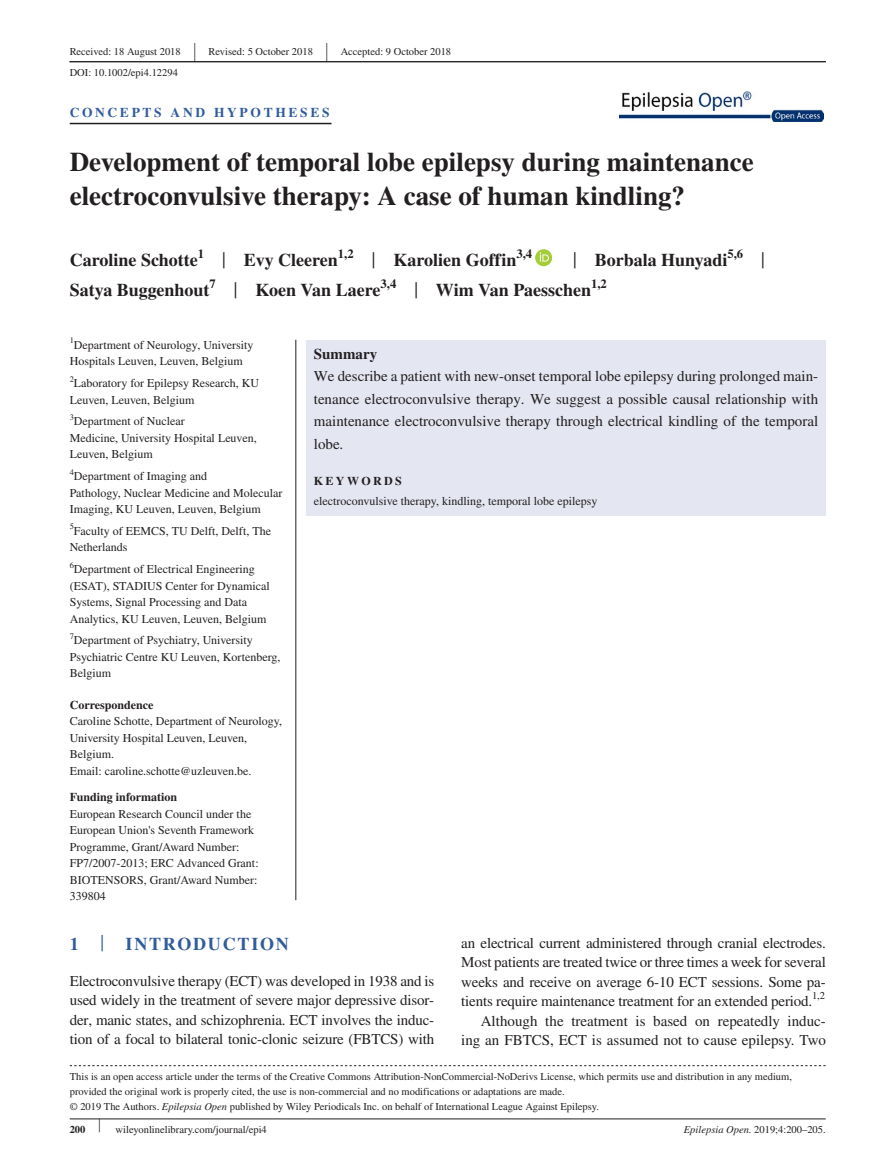
<style>
.page{position:relative;width:893px;height:1174px;background:#fff}
.page>*{position:absolute;margin:0;border:0;box-sizing:border-box;transform-origin:0 0}
.t1{font:700 27px/34.5px "STIX";color:#231f20}
.t2{font:26.55px "STIX";color:#231f20;scale:.4 1}
.t3{font:700 18px "STIX";color:#231f20}
.t4{font:700 18px "STIX";letter-spacing:.1em;color:#315c9c}
.t5{font:15px/19.5px "STIX";color:#231f20;text-align:justify}
.t6{font:700 15px "STIX";color:#231f20}
.t7{font:700 13.5px "STIX";letter-spacing:.2em;color:#315c9c}
.t8{font:700 12.6px "STIX";color:#231f20}
.t9{font:12px/16.5px "STIX";color:#231f20}
.t10{font:700 12px "STIX";color:#231f20}
.t11{font:700 12px "STIX";letter-spacing:.2em;color:#231f20}
.t12{font:10.5px/15px "STIX";color:#231f20}
.t13{font:8.4px "STIX";color:#231f20}
.s1{font-weight:400;font-size:23.4px}
.s2{font-weight:400;font-size:23.7px}
.s3{font-style:italic}
.s4{font-weight:700}
.s5{font-size:19.5px}
</style>
<div class="page">
<hr style="left:70px;top:1118px;width:756px;height:1px;background:#231f20">
<img style="left:619px;top:91px;width:204px;height:30px">
<hr style="left:69px;top:61px;width:757px;height:1px;background:#231f20">
<hr style="left:70px;top:123px;width:261px;height:1px;background:#231f20">
<svg style="left:535px;top:249px;width:17px;height:17px"></svg>
<svg style="left:540px;top:252px;width:9px;height:9px"></svg>
<svg style="left:70px;top:1065px;width:756px;height:1px"></svg>
<div style="left:306px;top:340px;width:520px;height:175px;background:#e4e6f1"></div>
<hr style="left:295px;top:340px;width:1px;height:560px;background:#231f20">
<p class="t12" style="left:70px;top:44px;width:113px">Received: 18 August 2018</p>
<h2 class="t2" style="left:194px;top:34px;width:7px">|</h2>
<p class="t12" style="left:209px;top:44px;width:106px">Revised: 5 October 2018</p>
<h2 class="t2" style="left:326px;top:34px;width:7px">|</h2>
<p class="t12" style="left:341px;top:44px;width:112px">Accepted: 9 October 2018</p>
<p class="t12" style="left:70px;top:66px;width:110px">DOI: 10.1002/epi4.12294</p>
<p class="t7" style="left:70px;top:104px;width:261px">CONCEPTS AND HYPOTHESES</p>
<h1 class="t1" style="left:70px;top:144px;width:685px">Development of temporal lobe epilepsy during maintenance electroconvulsive therapy: A case of human kindling?</h1>
<h3 class="t3" style="left:70px;top:249px;width:448px">Caroline Schotte<sup>1</sup> <span class="s1">|</span> Evy Cleeren<sup>1,2</sup> <span class="s1">|</span> Karolien Goffin</h3>
<p class="t8" style="left:516px;top:246px;width:17px">3,4</p>
<h3 class="t3" style="left:573px;top:249px;width:156px"><span class="s1">|</span> Borbala Hunyadi</h3>
<p class="t8" style="left:727px;top:246px;width:39px">5,6 <span class="s1">|</span></p>
<h3 class="t3" style="left:70px;top:279px;width:523px">Satya Buggenhout<sup>7</sup> <span class="s1">|</span> Koen Van Laere<sup>3,4</sup> <span class="s1">|</span> Wim Van Paesschen</h3>
<p class="t8" style="left:591px;top:276px;width:17px">1,2</p>
<p class="t9" style="left:70px;top:337px;width:185px"><sup>1</sup>Department of Neurology, University<br>Hospitals Leuven, Leuven, Belgium</p>
<p class="t9" style="left:70px;top:375px;width:191px"><sup>2</sup>Laboratory for Epilepsy Research, KU<br>Leuven, Leuven, Belgium</p>
<p class="t13" style="left:70px;top:411px;width:6px">3</p>
<p class="t9" style="left:70px;top:414px;width:188px;text-indent:4px">Department of Nuclear<br>Medicine, University Hospital Leuven,<br>Leuven, Belgium</p>
<p class="t13" style="left:70px;top:466px;width:6px">4</p>
<p class="t9" style="left:70px;top:468px;width:214px;text-indent:4px">Department of Imaging and<br>Pathology, Nuclear Medicine and Molecular<br>Imaging, KU Leuven, Leuven, Belgium</p>
<p class="t13" style="left:70px;top:521px;width:6px">5</p>
<p class="t9" style="left:70px;top:523px;width:203px;text-indent:4px">Faculty of EEMCS, TU Delft, Delft, The<br>Netherlands</p>
<p class="t13" style="left:70px;top:559px;width:6px">6</p>
<p class="t9" style="left:70px;top:561px;width:202px;text-indent:4px">Department of Electrical Engineering (ESAT), STADIUS Center for Dynamical Systems, Signal Processing and Data Analytics, KU Leuven, Leuven, Belgium</p>
<p class="t13" style="left:70px;top:630px;width:6px">7</p>
<p class="t9" style="left:70px;top:633px;width:212px;text-indent:4px">Department of Psychiatry, University<br>Psychiatric Centre KU Leuven, Kortenberg,<br>Belgium</p>
<p class="t10" style="left:70px;top:697px;width:85px">Correspondence</p>
<p class="t9" style="left:70px;top:714px;width:214px">Caroline Schotte, Department of Neurology, University Hospital Leuven, Leuven, Belgium.<br>Email: caroline.schotte@uzleuven.be.</p>
<p class="t10" style="left:70px;top:790px;width:109px">Funding information</p>
<p class="t9" style="left:70px;top:806px;width:190px">European Research Council under the<br>European Union's Seventh Framework<br>Programme, Grant/Award Number:<br>FP7/2007-2013; ERC Advanced Grant:<br>BIOTENSORS, Grant/Award Number:<br>339804</p>
<p class="t6" style="left:314px;top:344px;width:65px">Summary</p>
<p class="t5" style="left:314px;top:366px;width:506px;line-height:22.5px">We describe a patient with new-onset temporal lobe epilepsy during prolonged main&shy;tenance electroconvulsive therapy. We suggest a possible causal relationship with maintenance electroconvulsive therapy through electrical kindling of the temporal lobe.</p>
<p class="t11" style="left:314px;top:474px;width:90px">KEYWORDS</p>
<p class="t9" style="left:314px;top:493px;width:285px">electroconvulsive therapy, kindling, temporal lobe epilepsy</p>
<h3 class="t4" style="left:70px;top:933px;width:221px">1 <span class="s2">|</span> INTRODUCTION</h3>
<p class="t5" style="left:70px;top:972px;width:366px">Electroconvulsive therapy (ECT) was developed in 1938 and is used widely in the treatment of severe major depressive disor&shy;der, manic states, and schizophrenia. ECT involves the induc&shy;tion of a focal to bilateral tonic-clonic seizure (FBTCS) with</p>
<p class="t5" style="left:461px;top:933px;width:366px">an electrical current administered through cranial electrodes.<br>Most patients are treated twice or three times a week for several weeks and receive on average 6-10 ECT sessions. Some pa&shy;tients require maintenance treatment for an extended period.</p>
<p class="t12" style="left:812px;top:989px;width:14px">1,2</p>
<p class="t5" style="left:461px;top:1011px;width:366px;text-align:right">Although the treatment is based on repeatedly induc&shy;ing an FBTCS, ECT is assumed not to cause epilepsy. Two</p>
<p class="t12" style="left:70px;top:1069px;width:724px">This is an open access article under the terms of the Creative Commons Attribution-NonCommercial-NoDerivs License, which permits use and distribution in any medium, provided the original work is properly cited, the use is non-commercial and no modifications or adaptations are made.<br>© 2019 The Authors. <span class="s3">Epilepsia Open</span> published by Wiley Periodicals Inc. on behalf of International League Against Epilepsy.</p>
<p class="t12" style="left:70px;top:1122px;width:199px"><span class="s4">200</span> <span class="s5">|</span> wileyonlinelibrary.com/journal/epi4</p>
<p class="t12" style="left:684px;top:1122px;width:143px"><span class="s3">Epilepsia Open.</span> 2019;4:200–205.</p>
</div>
